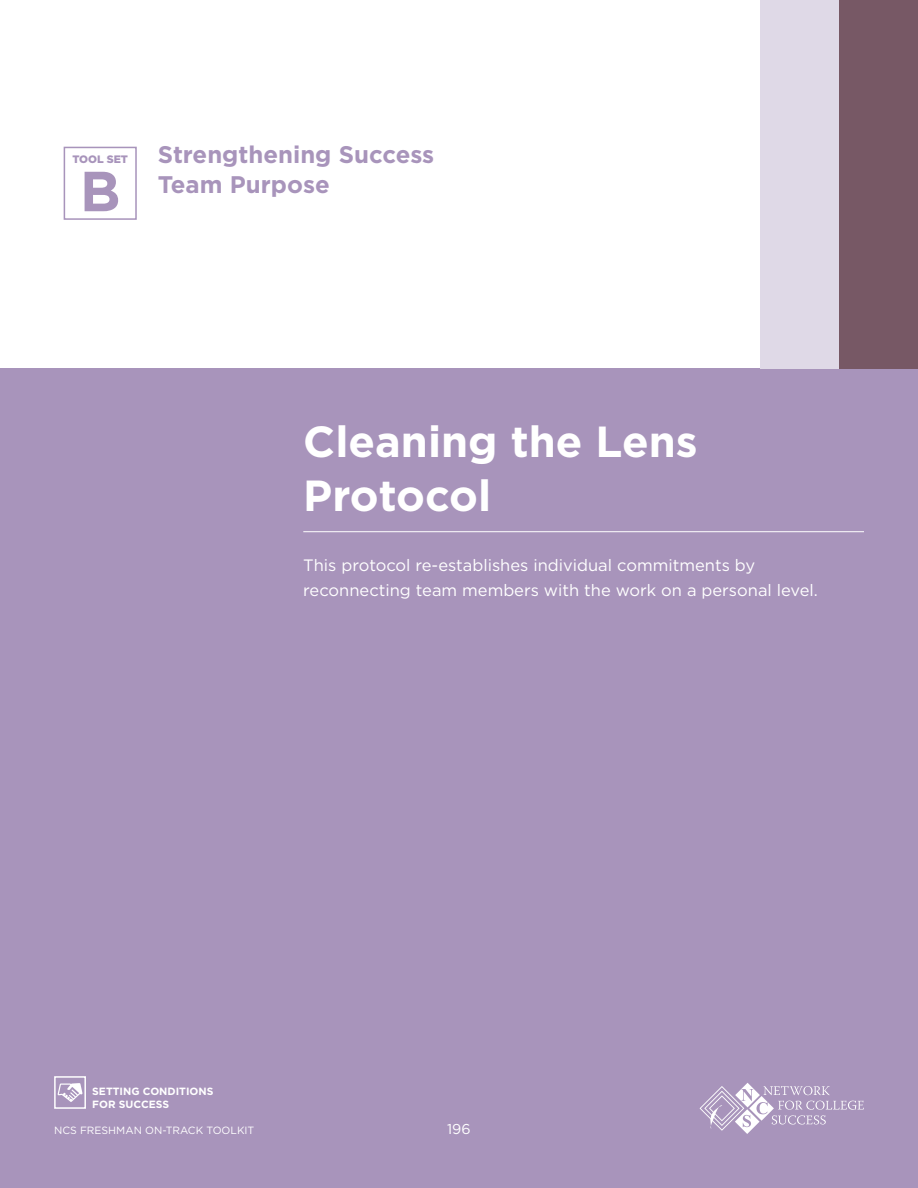
<style>
.page{position:relative;width:918px;height:1188px;background:#fff}
.page>*{position:absolute;margin:0;border:0;box-sizing:border-box;transform-origin:0 0}
.t1{font:700 56.4px "Gotham";color:#a894bb}
.t2{font:700 43.5px/54px "Gotham";color:#fff}
.t3{font:700 24px/30px "Gotham";color:#a894bb}
.t4{font:16.5px/25.5px "Gotham";color:#fff}
.t5{font:14.25px "Gotham";color:#fff}
.t6{font:900 10.8px "Gotham";color:#a894bb}
.t7{font:700 10.5px/12.6px "Gotham";color:#fff}
.t8{font:10.5px "Gotham";color:#fff}
</style>
<div class="page">
<div style="left:0;top:368px;width:918px;height:820px;background:#a894bb"></div>
<hr style="left:303px;top:531px;width:561px;height:1px;background:#fff">
<svg style="left:700px;top:1083px;width:164px;height:51px"></svg>
<div style="left:64px;top:147px;width:73px;height:73px;border:2px solid #a894bb"></div>
<div style="left:760px;top:0;width:79px;height:368px;background:#dfd9e7"></div>
<div style="left:839px;top:0;width:79px;height:368px;background:#775865"></div>
<svg style="left:58px;top:1083px;width:24px;height:19px"></svg>
<div style="left:54px;top:1076px;width:32px;height:33px;border:2px solid #fff"></div>
<p class="t6" style="left:72px;top:153px;width:57px">TOOL SET</p>
<h1 class="t1" style="left:80px;top:159px;width:42px">B</h1>
<h3 class="t3" style="left:158px;top:139px;width:278px">Strengthening Success<br>Team Purpose</h3>
<h2 class="t2" style="left:303px;top:414px;width:396px">Cleaning the Lens<br>Protocol</h2>
<p class="t4" style="left:303px;top:552px;width:516px">This protocol re-establishes individual commitments by reconnecting team members with the work on a personal level.</p>
<p class="t7" style="left:92px;top:1085px;width:123px">SETTING CONDITIONS<br>FOR SUCCESS</p>
<p class="t8" style="left:54px;top:1124px;width:202px">NCS FRESHMAN ON-TRACK TOOLKIT</p>
<p class="t5" style="left:447px;top:1121px;width:25px">196</p>
</div>
